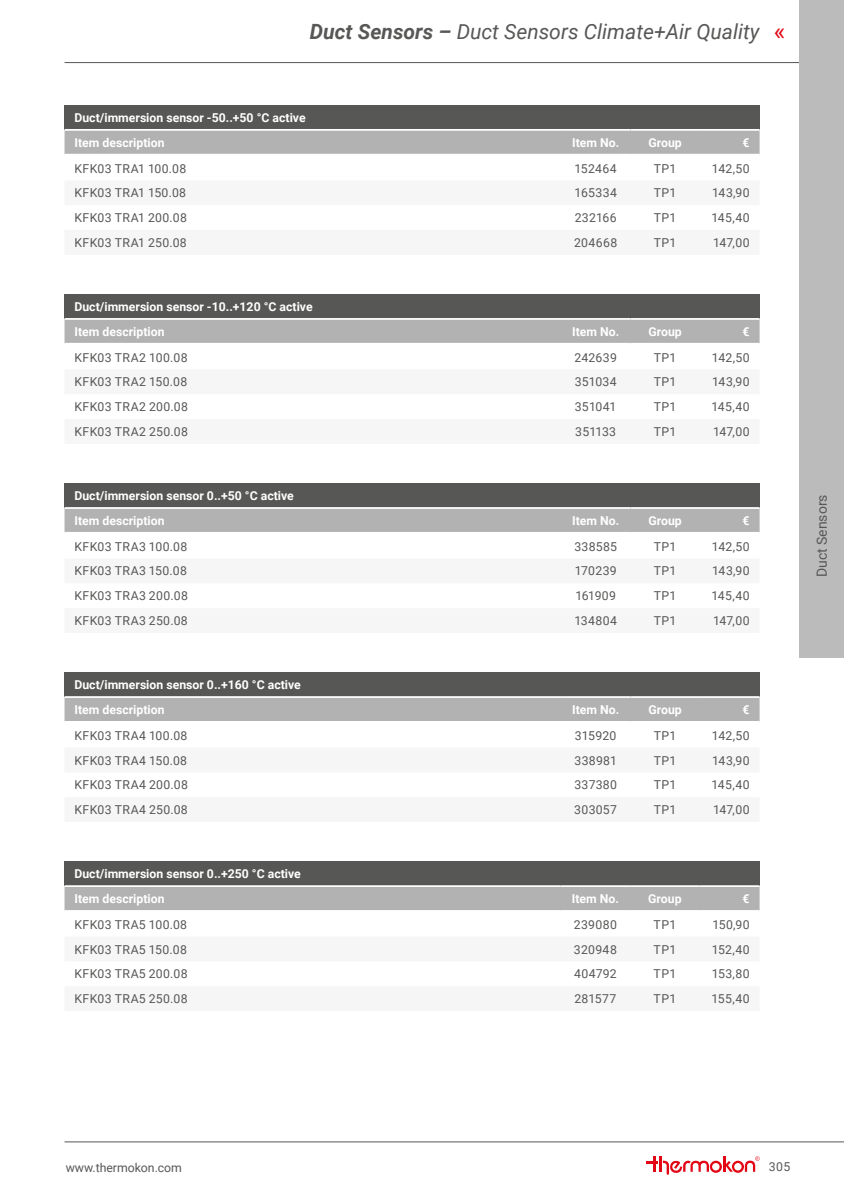
<style>
.page{position:relative;width:844px;height:1191px;background:#fff}
.page>*{position:absolute;margin:0;border:0;box-sizing:border-box;transform-origin:0 0}
.t1{font:italic 21px "Roboto";color:#575756}
.t2{font:14px "Roboto";color:#575756}
.t3{font:12.25px "Roboto";letter-spacing:.025em;color:#575756}
.t4{font:700 12.25px "Roboto";color:#fff}
.t5{font:12.25px "Roboto";color:#575756}
.s1{font-weight:700}
.s2{font-style:normal;font-size:24.5px;color:#e30614}
</style>
<div class="page">
<hr style="left:64px;top:62px;width:779px;height:1px;background:#575756">
<hr style="left:64px;top:1141px;width:779px;height:1px;background:#575756">
<svg style="left:646px;top:1156px;width:113px;height:18px"></svg>
<div style="left:799px;top:0;width:44px;height:657px;background:#bbb"></div>
<div style="left:64px;top:105px;width:695px;height:25px;background:#575756"></div>
<div style="left:64px;top:131px;width:695px;height:23px;background:#b2b2b2"></div>
<hr style="left:64px;top:129px;width:497px;height:2px;background:#fff">
<hr style="left:561px;top:129px;width:69px;height:2px;background:#fff">
<hr style="left:630px;top:129px;width:69px;height:2px;background:#fff">
<hr style="left:699px;top:129px;width:60px;height:2px;background:#fff">
<div style="left:64px;top:483px;width:695px;height:25px;background:#575756"></div>
<div style="left:64px;top:509px;width:695px;height:23px;background:#b2b2b2"></div>
<hr style="left:64px;top:507px;width:497px;height:2px;background:#fff">
<hr style="left:561px;top:507px;width:69px;height:2px;background:#fff">
<hr style="left:630px;top:507px;width:69px;height:2px;background:#fff">
<hr style="left:699px;top:507px;width:60px;height:2px;background:#fff">
<div style="left:64px;top:294px;width:695px;height:25px;background:#575756"></div>
<div style="left:64px;top:320px;width:695px;height:23px;background:#b2b2b2"></div>
<hr style="left:64px;top:318px;width:497px;height:2px;background:#fff">
<hr style="left:561px;top:318px;width:69px;height:2px;background:#fff">
<hr style="left:630px;top:318px;width:69px;height:2px;background:#fff">
<hr style="left:699px;top:318px;width:60px;height:2px;background:#fff">
<div style="left:64px;top:672px;width:695px;height:25px;background:#575756"></div>
<div style="left:64px;top:698px;width:695px;height:23px;background:#b2b2b2"></div>
<hr style="left:64px;top:696px;width:497px;height:2px;background:#fff">
<hr style="left:561px;top:696px;width:69px;height:2px;background:#fff">
<hr style="left:630px;top:696px;width:69px;height:2px;background:#fff">
<hr style="left:699px;top:696px;width:60px;height:2px;background:#fff">
<div style="left:64px;top:861px;width:695px;height:25px;background:#575756"></div>
<div style="left:64px;top:887px;width:695px;height:23px;background:#b2b2b2"></div>
<hr style="left:64px;top:885px;width:496px;height:2px;background:#fff">
<hr style="left:560px;top:885px;width:70px;height:2px;background:#fff">
<hr style="left:630px;top:885px;width:69px;height:2px;background:#fff">
<hr style="left:699px;top:885px;width:60px;height:2px;background:#fff">
<p class="t1" style="left:310px;top:17px;width:476px"><span class="s1">Duct Sensors –</span> Duct Sensors Climate+Air Quality <span class="s2">«</span></p>
<p class="t4" style="left:74px;top:109px;width:232px">Duct/immersion sensor -50..+50 °C active</p>
<p class="t4" style="left:74px;top:134px;width:91px">Item description</p>
<p class="t4" style="left:572px;top:134px;width:49px">Item No.</p>
<p class="t4" style="left:648px;top:134px;width:35px">Group</p>
<p class="t4" style="left:742px;top:134px;width:9px">€</p>
<p class="t3" style="left:74px;top:160px;width:113px">KFK03 TRA1 100.08</p>
<p class="t3" style="left:574px;top:160px;width:44px">152464</p>
<p class="t3" style="left:653px;top:160px;width:24px">TP1</p>
<p class="t3" style="left:711px;top:160px;width:39px">142,50</p>
<p class="t3" style="left:74px;top:184px;width:113px">KFK03 TRA1 150.08</p>
<p class="t3" style="left:574px;top:184px;width:44px">165334</p>
<p class="t3" style="left:653px;top:184px;width:24px">TP1</p>
<p class="t3" style="left:711px;top:184px;width:39px">143,90</p>
<p class="t3" style="left:74px;top:209px;width:114px">KFK03 TRA1 200.08</p>
<p class="t3" style="left:574px;top:209px;width:43px">232166</p>
<p class="t3" style="left:653px;top:209px;width:24px">TP1</p>
<p class="t3" style="left:711px;top:209px;width:40px">145,40</p>
<p class="t3" style="left:74px;top:234px;width:114px">KFK03 TRA1 250.08</p>
<p class="t3" style="left:574px;top:234px;width:45px">204668</p>
<p class="t3" style="left:653px;top:234px;width:24px">TP1</p>
<p class="t3" style="left:712px;top:234px;width:38px">147,00</p>
<p class="t4" style="left:74px;top:298px;width:240px">Duct/immersion sensor -10..+120 °C active</p>
<p class="t4" style="left:74px;top:323px;width:91px">Item description</p>
<p class="t4" style="left:572px;top:323px;width:49px">Item No.</p>
<p class="t4" style="left:648px;top:323px;width:35px">Group</p>
<p class="t4" style="left:742px;top:323px;width:9px">€</p>
<p class="t3" style="left:74px;top:349px;width:115px">KFK03 TRA2 100.08</p>
<p class="t3" style="left:574px;top:349px;width:44px">242639</p>
<p class="t3" style="left:653px;top:349px;width:24px">TP1</p>
<p class="t3" style="left:711px;top:349px;width:39px">142,50</p>
<p class="t3" style="left:74px;top:373px;width:114px">KFK03 TRA2 150.08</p>
<p class="t3" style="left:574px;top:373px;width:44px">351034</p>
<p class="t3" style="left:653px;top:373px;width:24px">TP1</p>
<p class="t3" style="left:711px;top:373px;width:39px">143,90</p>
<p class="t3" style="left:74px;top:398px;width:115px">KFK03 TRA2 200.08</p>
<p class="t3" style="left:574px;top:398px;width:43px">351041</p>
<p class="t3" style="left:653px;top:398px;width:24px">TP1</p>
<p class="t3" style="left:711px;top:398px;width:40px">145,40</p>
<p class="t3" style="left:74px;top:423px;width:115px">KFK03 TRA2 250.08</p>
<p class="t3" style="left:575px;top:423px;width:42px">351133</p>
<p class="t3" style="left:653px;top:423px;width:24px">TP1</p>
<p class="t3" style="left:712px;top:423px;width:38px">147,00</p>
<p class="t4" style="left:74px;top:487px;width:221px">Duct/immersion sensor 0..+50 °C active</p>
<p class="t4" style="left:74px;top:512px;width:91px">Item description</p>
<p class="t4" style="left:572px;top:512px;width:49px">Item No.</p>
<p class="t4" style="left:648px;top:512px;width:35px">Group</p>
<p class="t4" style="left:742px;top:512px;width:9px">€</p>
<p class="t3" style="left:74px;top:538px;width:114px">KFK03 TRA3 100.08</p>
<p class="t3" style="left:574px;top:538px;width:44px">338585</p>
<p class="t3" style="left:653px;top:538px;width:24px">TP1</p>
<p class="t3" style="left:711px;top:538px;width:39px">142,50</p>
<p class="t3" style="left:74px;top:562px;width:114px">KFK03 TRA3 150.08</p>
<p class="t3" style="left:574px;top:562px;width:43px">170239</p>
<p class="t3" style="left:653px;top:562px;width:24px">TP1</p>
<p class="t3" style="left:711px;top:562px;width:39px">143,90</p>
<p class="t3" style="left:74px;top:587px;width:115px">KFK03 TRA3 200.08</p>
<p class="t3" style="left:575px;top:587px;width:42px">161909</p>
<p class="t3" style="left:653px;top:587px;width:24px">TP1</p>
<p class="t3" style="left:711px;top:587px;width:40px">145,40</p>
<p class="t3" style="left:74px;top:612px;width:115px">KFK03 TRA3 250.08</p>
<p class="t3" style="left:574px;top:612px;width:44px">134804</p>
<p class="t3" style="left:653px;top:612px;width:24px">TP1</p>
<p class="t3" style="left:712px;top:612px;width:38px">147,00</p>
<p class="t4" style="left:74px;top:676px;width:228px">Duct/immersion sensor 0..+160 °C active</p>
<p class="t4" style="left:74px;top:701px;width:91px">Item description</p>
<p class="t4" style="left:572px;top:701px;width:49px">Item No.</p>
<p class="t4" style="left:648px;top:701px;width:35px">Group</p>
<p class="t4" style="left:742px;top:701px;width:9px">€</p>
<p class="t3" style="left:74px;top:727px;width:114px">KFK03 TRA4 100.08</p>
<p class="t3" style="left:574px;top:727px;width:43px">315920</p>
<p class="t3" style="left:653px;top:727px;width:24px">TP1</p>
<p class="t3" style="left:711px;top:727px;width:39px">142,50</p>
<p class="t3" style="left:74px;top:751px;width:114px">KFK03 TRA4 150.08</p>
<p class="t3" style="left:574px;top:751px;width:44px">338981</p>
<p class="t3" style="left:653px;top:751px;width:24px">TP1</p>
<p class="t3" style="left:711px;top:751px;width:39px">143,90</p>
<p class="t3" style="left:74px;top:776px;width:115px">KFK03 TRA4 200.08</p>
<p class="t3" style="left:574px;top:776px;width:44px">337380</p>
<p class="t3" style="left:653px;top:776px;width:24px">TP1</p>
<p class="t3" style="left:711px;top:776px;width:40px">145,40</p>
<p class="t3" style="left:74px;top:801px;width:115px">KFK03 TRA4 250.08</p>
<p class="t3" style="left:574px;top:801px;width:44px">303057</p>
<p class="t3" style="left:653px;top:801px;width:24px">TP1</p>
<p class="t3" style="left:712px;top:801px;width:38px">147,00</p>
<p class="t4" style="left:74px;top:865px;width:228px">Duct/immersion sensor 0..+250 °C active</p>
<p class="t4" style="left:74px;top:890px;width:91px">Item description</p>
<p class="t4" style="left:571px;top:890px;width:49px">Item No.</p>
<p class="t4" style="left:648px;top:890px;width:35px">Group</p>
<p class="t4" style="left:742px;top:890px;width:9px">€</p>
<p class="t3" style="left:74px;top:916px;width:114px">KFK03 TRA5 100.08</p>
<p class="t3" style="left:573px;top:916px;width:44px">239080</p>
<p class="t3" style="left:653px;top:916px;width:24px">TP1</p>
<p class="t3" style="left:712px;top:916px;width:39px">150,90</p>
<p class="t3" style="left:74px;top:940px;width:114px">KFK03 TRA5 150.08</p>
<p class="t3" style="left:573px;top:940px;width:44px">320948</p>
<p class="t3" style="left:653px;top:940px;width:24px">TP1</p>
<p class="t3" style="left:711px;top:940px;width:39px">152,40</p>
<p class="t3" style="left:74px;top:965px;width:115px">KFK03 TRA5 200.08</p>
<p class="t3" style="left:574px;top:965px;width:44px">404792</p>
<p class="t3" style="left:653px;top:965px;width:24px">TP1</p>
<p class="t3" style="left:711px;top:965px;width:39px">153,80</p>
<p class="t3" style="left:74px;top:990px;width:115px">KFK03 TRA5 250.08</p>
<p class="t3" style="left:574px;top:990px;width:44px">281577</p>
<p class="t3" style="left:653px;top:990px;width:24px">TP1</p>
<p class="t3" style="left:711px;top:990px;width:40px">155,40</p>
<p class="t2" style="left:811px;top:577px;width:84px;rotate:-90deg">Duct Sensors</p>
<p class="t5" style="left:66px;top:1159px;width:118px">www.thermokon.com</p>
<p class="t3" style="left:768px;top:1158px;width:23px">305</p>
</div>
